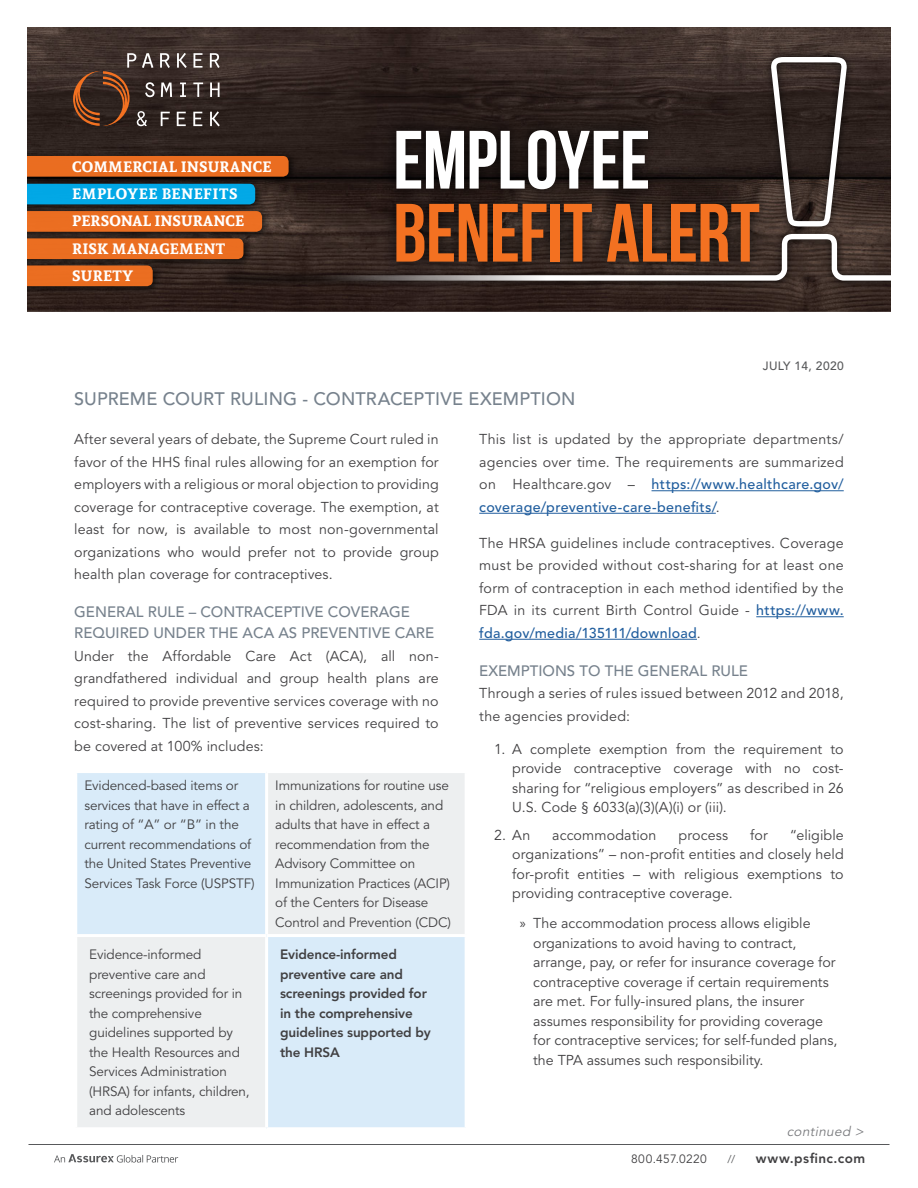
<style>
.page{position:relative;width:918px;height:1188px;background:#fff}
.page>*{position:absolute;margin:0;border:0;box-sizing:border-box;transform-origin:0 0}
.t1{font:700 82.5px "Bebas Neue";letter-spacing:-.005em;color:#f37121}
.t2{font:700 82.5px "Bebas Neue";letter-spacing:-.01em;color:#fff}
.t3{font:500 18px "Avenir LT Std";letter-spacing:.005em;color:#77828d}
.t4{font:500 15px/21px "Avenir LT Std";color:#77828d}
.t5{font:700 15px/27.3px "Andada";letter-spacing:.015em;color:#fff}
.t6{font:14.25px/22.5px "Avenir LT Std";color:#414042;text-align:justify}
.t7{font:14.25px/22.5px "Avenir LT Std";letter-spacing:.02em;color:#414042}
.t8{font:13.5px/19.5px "Avenir LT Std";letter-spacing:-.01em;color:#414042}
.t9{font:800 13.5px/19.5px "Avenir LT Std";letter-spacing:-.01em;color:#414042}
.t10{font:800 13.5px "Avenir LT Std";letter-spacing:.04em;color:#414042}
.t11{font:italic 13.5px "Avenir LT Std";color:#797a7d}
.t12{font:12px "Avenir LT Std";letter-spacing:.03em;color:#414042}
.t13{font:500 12px "Avenir LT Std";letter-spacing:.03em;color:#58595b}
.t14{font:11.25px "Avenir LT Std";color:#58595b}
.s1{font-weight:500;color:#215e9e}
.s2{font-family:"Myriad Pro"}
</style>
<div class="page">
<hr style="left:28px;top:1144px;width:862px;height:1px;background:#58595b">
<svg style="left:54px;top:1154px;width:124px;height:9px"></svg>
<svg style="left:77px;top:773px;width:388px;height:354px;background:#e6edf2"></svg>
<div style="left:267px;top:936px;width:199px;height:193px;background:#d9ebf9"></div>
<hr style="left:265px;top:773px;width:3px;height:161px;background:#fff">
<hr style="left:74px;top:934px;width:193px;height:3px;background:#fff">
<hr style="left:267px;top:934px;width:201px;height:3px;background:#fff">
<hr style="left:265px;top:937px;width:3px;height:190px;background:#fff">
<hr style="left:465px;top:937px;width:3px;height:190px;background:#fff">
<hr style="left:267px;top:1127px;width:201px;height:3px;background:#fff">
<hr style="left:652px;top:490px;width:192px;height:1px;background:#215e9e">
<hr style="left:479px;top:513px;width:237px;height:1px;background:#215e9e">
<hr style="left:756px;top:616px;width:88px;height:1px;background:#215e9e">
<hr style="left:479px;top:639px;width:218px;height:1px;background:#215e9e">
<svg style="left:27px;top:27px;width:864px;height:285px;background:#403028"></svg>
<p class="t5" style="left:72px;top:152px;width:201px">COMMERCIAL INSURANCE<br>EMPLOYEE BENEFITS<br>PERSONAL INSURANCE<br>RISK MANAGEMENT<br>SURETY</p>
<h1 class="t2" style="left:393px;top:115px;width:259px">EMPLOYEE</h1>
<h1 class="t1" style="left:393px;top:188px;width:368px">BENEFIT ALERT</h1>
<p class="t13" style="left:763px;top:359px;width:82px">JULY 14, 2020</p>
<p class="t3" style="left:74px;top:388px;width:503px">SUPREME COURT RULING - CONTRACEPTIVE EXEMPTION</p>
<p class="t6" style="left:74px;top:429px;width:366px">After several years of debate, the Supreme Court ruled in favor of the HHS final rules allowing for an exemption for employers with a religious or moral objection to providing coverage for contraceptive coverage. The exemption, at least for now, is available to most non-governmental organizations who would prefer not to provide group health plan coverage for contraceptives.</p>
<p class="t4" style="left:74px;top:602px;width:362px">GENERAL RULE – CONTRACEPTIVE COVERAGE<br>REQUIRED UNDER THE ACA AS PREVENTIVE CARE</p>
<p class="t6" style="left:74px;top:645px;width:366px">Under the Affordable Care Act (ACA), all non&shy;grandfathered individual and group health plans are required to provide preventive services coverage with no cost-sharing. The list of preventive services required to be covered at 100% includes:</p>
<p class="t8" style="left:84px;top:776px;width:172px">Evidenced-based items or services that have in effect a rating of “A” or “B” in the current recommendations of the United States Preventive<br>Services Task Force (USPSTF)</p>
<p class="t8" style="left:275px;top:776px;width:177px">Immunizations for routine use in children, adolescents, and adults that have in effect a recommendation from the<br>Advisory Committee on<br>Immunization Practices (ACIP) of the Centers for Disease<br>Control and Prevention (CDC)</p>
<p class="t8" style="left:89px;top:945px;width:162px">Evidence-informed preventive care and screenings provided for in the comprehensive guidelines supported by the Health Resources and<br>Services Administration (HRSA) for infants, children, and adolescents</p>
<p class="t9" style="left:280px;top:945px;width:152px">Evidence-informed preventive care and screenings provided for in the comprehensive guidelines supported by the HRSA</p>
<p class="t6" style="left:479px;top:429px;width:366px">This list is updated by the appropriate departments/ agencies over time. The requirements are summarized on Healthcare.gov – <span class="s1">https://www.healthcare.gov/ coverage/preventive-care-benefits/</span>.</p>
<p class="t6" style="left:479px;top:532px;width:366px">The HRSA guidelines include contraceptives. Coverage must be provided without cost-sharing for at least one form of contraception in each method identified by the FDA in its current Birth Control Guide - <span class="s1">https://www. fda.gov/media/135111/download</span>.</p>
<p class="t4" style="left:479px;top:660px;width:270px">EXEMPTIONS TO THE GENERAL RULE</p>
<p class="t7" style="left:479px;top:682px;width:366px">Through a series of rules issued between 2012 and 2018, the agencies provided:</p>
<p class="t6" style="left:512px;top:739px;width:333px;line-height:19.5px;text-indent:-18px">1. A complete exemption from the requirement to provide contraceptive coverage with no cost&shy;sharing for “religious employers” as described in 26<br>U.S. Code § 6033(a)(3)(A)(i) or (iii).</p>
<p class="t6" style="left:494px;top:824px;width:38px">2. An</p>
<p class="t6" style="left:552px;top:824px;width:106px">accommodation</p>
<p class="t6" style="left:679px;top:824px;width:51px">process</p>
<p class="t6" style="left:750px;top:824px;width:19px">for</p>
<p class="t6" style="left:512px;top:825px;width:333px;line-height:19.5px;text-indent:278px">“eligible organizations” – non-profit entities and closely held for-profit entities – with religious exemptions to providing contraceptive coverage.</p>
<p class="t6" style="left:533px;top:914px;width:306px;line-height:19.5px;text-align:left;text-indent:-13px"><span class="s2">»</span> The accommodation process allows eligible organizations to avoid having to contract, arrange, pay, or refer for insurance coverage for contraceptive coverage if certain requirements are met. For fully-insured plans, the insurer assumes responsibility for providing coverage for contraceptive services; for self-funded plans, the TPA assumes such responsibility.</p>
<p class="t11" style="left:787px;top:1123px;width:81px">continued &gt;</p>
<p class="t12" style="left:631px;top:1152px;width:77px">800.457.0220</p>
<p class="t14" style="left:727px;top:1152px;width:9px">//</p>
<p class="t10" style="left:756px;top:1150px;width:111px">www.psfinc.com</p>
</div>
